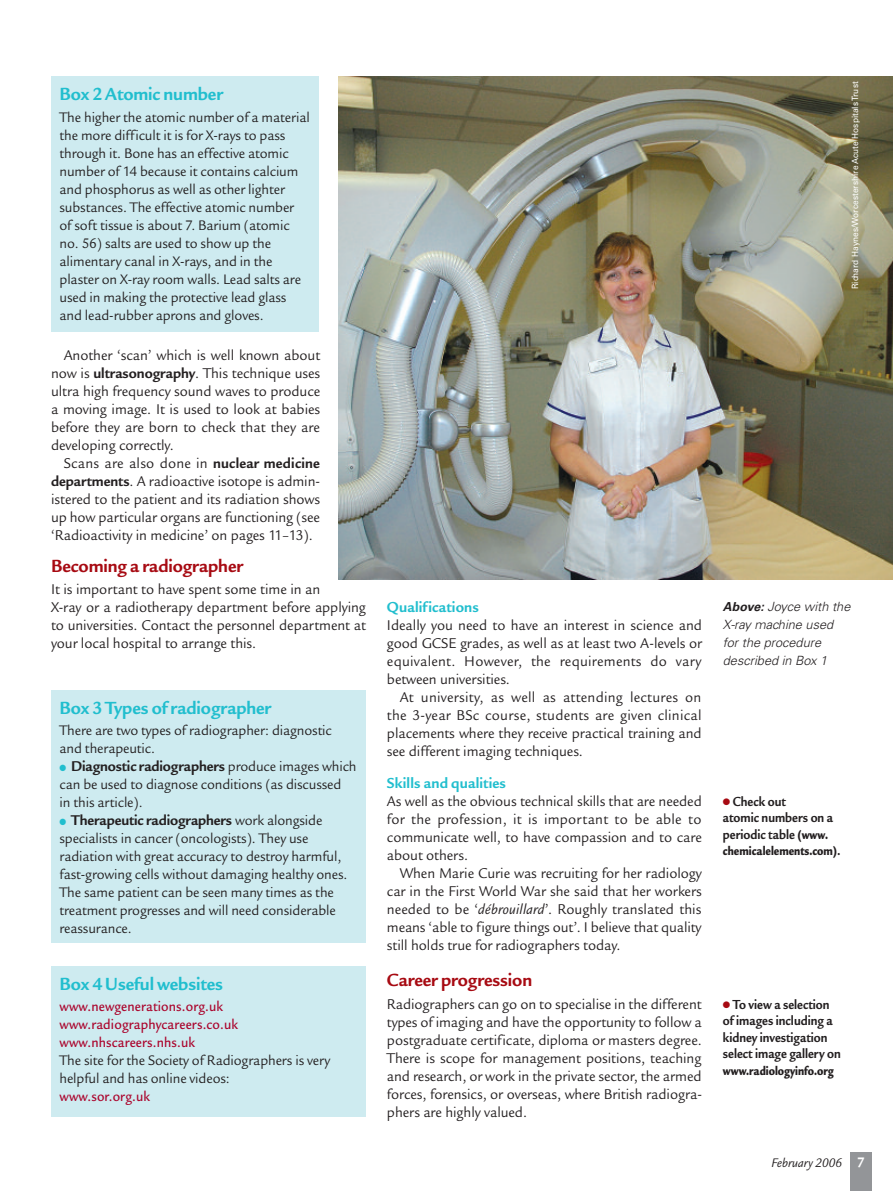
<style>
.page{position:relative;width:893px;height:1191px;background:#fff}
.page>*{position:absolute;margin:0;border:0;box-sizing:border-box;transform-origin:0 0}
.t1{font:700 19.2px "Legacy San ITC";letter-spacing:-.005em;color:#21bece;scale:.96 1}
.t2{font:700 19.2px "Legacy San ITC";letter-spacing:-.005em;color:#a70a12;scale:.96 1}
.t3{font:700 15.75px "Legacy San ITC";letter-spacing:.01em;color:#21bece;scale:.96 1}
.t4{font:15.3px/18px "Legacy San ITC";letter-spacing:-.005em;color:#231f20;text-align:justify;scale:.95 1}
.t5{font:700 15.3px "Legacy San ITC";letter-spacing:-.01em;color:#231f20;scale:.95 1}
.t6{font:15px/18px "Legacy San ITC";letter-spacing:-.01em;color:#231f20;scale:.95 1}
.t7{font:500 15px/18px "Legacy San ITC";letter-spacing:.01em;color:#ab062e;scale:.9 1}
.t8{font:700 14.25px/16.5px "Legacy San ITC";color:#231f20;scale:.88 1}
.t9{font:13.5px "Legacy San ITC Ultr";letter-spacing:-.005em;color:#231f20;scale:.78 1}
.t10{font:italic 13.5px "Legacy San ITC";letter-spacing:-.005em;color:#231f20;scale:.95 1}
.t11{font:italic 300 12.75px/18px "Univers";color:#231f20}
.t12{font:8.7px "Univers";letter-spacing:.005em;color:#fff;scale:.96 1}
.s1{font-weight:700}
.s2{color:#21bece}
.s3{font-weight:400;font-size:15px}
.s4{font-style:italic}
.s5{font-weight:700;font-size:12.3px}
.s6{color:#a70a12}
.s7{font-family:"Legacy San ITC Ultr";font-weight:400;font-size:13.5px}
.s8{font-family:"Legacy San ITC";font-weight:700;font-size:14.25px}
.s9{font-weight:700;font-style:normal;font-size:15px;color:#fff}
</style>
<div class="page">
<div style="left:850px;top:1152px;width:22px;height:39px;background:#939598"></div>
<div style="left:51px;top:77px;width:268px;height:255px;background:#ceebf0"></div>
<div style="left:51px;top:690px;width:315px;height:253px;background:#ceebf0"></div>
<div style="left:51px;top:966px;width:315px;height:150px;background:#ceebf0"></div>
<img style="left:338px;top:77px;width:555px;height:502px">
<p class="t1" style="left:60px;top:82px;width:172px">Box 2 Atomic number</p>
<p class="t6" style="left:60px;top:107px;width:265px">The higher the atomic number of a material the more difficult it is for X-rays to pass through it. Bone has an effective atomic number of 14 because it contains calcium and phosphorus as well as other lighter substances. The effective atomic number<br>of soft tissue is about 7. Barium (atomic no. 56) salts are used to show up the alimentary canal in X-rays, and in the plaster on X-ray room walls. Lead salts are used in making the protective lead glass and lead-rubber aprons and gloves.</p>
<p class="t4" style="left:51px;top:346px;width:285px;text-indent:13px">Another ‘scan’ which is well known about now is <span class="s1">ultrasonography</span>. This technique uses ultra high frequency sound waves to produce a moving image. It is used to look at babies before they are born to check that they are developing correctly.</p>
<p class="t4" style="left:51px;top:454px;width:285px;text-indent:13px">Scans are also done in <span class="s1">nuclear medicine departments</span>. A radioactive isotope is admin&shy;istered to the patient and its radiation shows up how particular organs are functioning (see ‘Radioactivity in medicine’ on pages 11–13).</p>
<p class="t2" style="left:51px;top:554px;width:202px">Becoming a radiographer</p>
<p class="t4" style="left:51px;top:580px;width:333px;text-align:left">It is important to have spent some time in an<br>X-ray or a radiotherapy department before applying to universities. Contact the personnel department at your local hospital to arrange this.</p>
<p class="t1" style="left:60px;top:696px;width:222px">Box 3 Types of radiographer</p>
<p class="t6" style="left:60px;top:721px;width:288px">There are two types of radiographer: diagnostic and therapeutic.</p>
<p class="t5" style="left:60px;top:757px;width:314px"><span class="s2">●</span> Diagnostic radiographers <span class="s3">produce images which</span></p>
<p class="t6" style="left:60px;top:775px;width:298px">can be used to diagnose conditions (as discussed in this article).</p>
<p class="t5" style="left:60px;top:811px;width:278px"><span class="s2">●</span> Therapeutic radiographers <span class="s3">work alongside</span></p>
<p class="t6" style="left:60px;top:829px;width:305px">specialists in cancer (oncologists). They use radiation with great accuracy to destroy harmful, fast-growing cells without damaging healthy ones.<br>The same patient can be seen many times as the treatment progresses and will need considerable reassurance.</p>
<p class="t1" style="left:60px;top:971px;width:172px">Box 4 Useful websites</p>
<p class="t7" style="left:60px;top:996px;width:200px">www.newgenerations.org.uk www.radiographycareers.co.uk www.nhscareers.nhs.uk</p>
<p class="t6" style="left:60px;top:1050px;width:287px">The site for the Society of Radiographers is very helpful and has online videos:</p>
<p class="t7" style="left:60px;top:1086px;width:102px">www.sor.org.uk</p>
<p class="t12" style="left:852px;top:289px;width:218px;rotate:-90deg">Richard Haynes/Worcestershire Acute HospitalsTrust</p>
<p class="t3" style="left:387px;top:598px;width:97px">Qualifications</p>
<p class="t4" style="left:387px;top:616px;width:333px">Ideally you need to have an interest in science and good GCSE grades, as well as at least two A-levels or equivalent. However, the requirements do vary between universities.</p>
<p class="t4" style="left:387px;top:688px;width:333px;text-indent:13px">At university, as well as attending lectures on the 3-year BSc course, students are given clinical placements where they receive practical training and see different imaging techniques.</p>
<p class="t3" style="left:387px;top:773px;width:126px">Skills and qualities</p>
<p class="t4" style="left:387px;top:791px;width:333px">As well as the obvious technical skills that are needed for the profession, it is important to be able to communicate well, to have compassion and to care about others.</p>
<p class="t4" style="left:387px;top:863px;width:333px;text-indent:13px">When Marie Curie was recruiting for her radiology car in the First World War she said that her workers needed to be ‘<span class="s4">débrouillard</span>’. Roughly translated this means ‘able to figure things out’. I believe that quality still holds true for radiographers today.</p>
<p class="t2" style="left:387px;top:968px;width:153px">Career progression</p>
<p class="t4" style="left:387px;top:994px;width:333px">Radiographers can go on to specialise in the different types of imaging and have the opportunity to follow a postgraduate certificate, diploma or masters degree.<br>There is scope for management positions, teaching and research, or work in the private sector, the armed forces, forensics, or overseas, where British radiogra&shy;phers are highly valued.</p>
<p class="t11" style="left:723px;top:598px;width:129px"><span class="s5">Above:</span> Joyce with the<br>X-ray machine used for the procedure described in Box 1</p>
<p class="t8" style="left:723px;top:792px;width:127px"><span class="s6">●</span> Check out<br>atomic numbers on a periodic table <span class="s7">(www.</span></p>
<p class="t9" style="left:723px;top:842px;width:153px">chemicalelements.com)<span class="s8">.</span></p>
<p class="t8" style="left:723px;top:995px;width:136px"><span class="s6">●</span> To view a selection of images including a kidney investigation select image gallery on</p>
<p class="t9" style="left:723px;top:1062px;width:144px">www.radiologyinfo.org</p>
<p class="t10" style="left:771px;top:1154px;width:100px">February 2006 <span class="s9">7</span></p>
</div>
